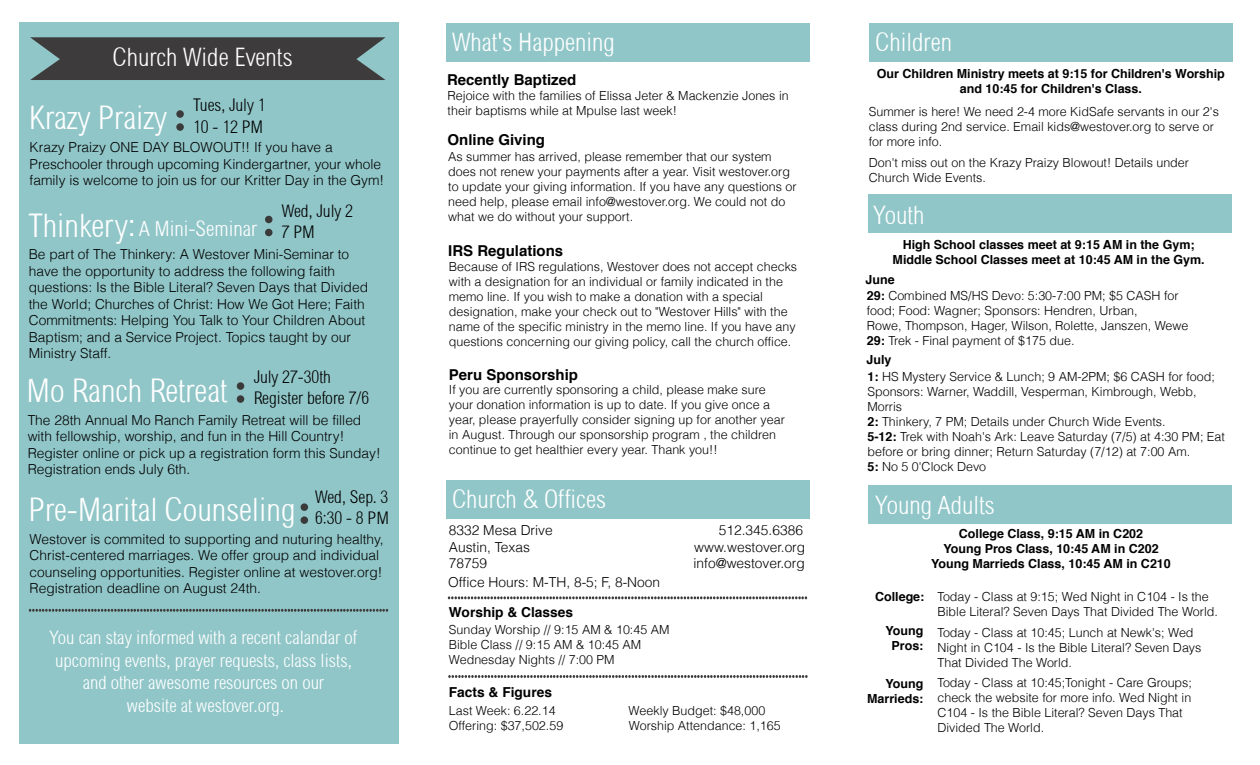
<style>
.page{position:relative;width:1260px;height:765px;background:#fff}
.page>*{position:absolute;margin:0;border:0;box-sizing:border-box;transform-origin:0 0}
.t1{font:32.75px "Sertig";color:#fff}
.t2{font:25.62px "Sertig";color:#fff}
.t3{font:21.25px "Sertig";color:#fff}
.t4{font:18.75px/22.5px "Sertig";color:#fff;text-align:center}
.t5{font:17.5px/21px "Sertig";color:#000}
.t6{font:700 15px "Helvetica";color:#000}
.t7{font:300 13.75px/16.5px "Helvetica";color:#000}
.t8{font:700 13.75px "Helvetica";color:#000}
.t9{font:300 12.5px/15px "Helvetica";color:#000}
.t10{font:700 12.5px/15px "Helvetica";color:#000;text-align:center}
.s1{font-size:32.75px}
.s2{font-size:17.5px;color:#000}
.s3{font-weight:700}
</style>
<div class="page">
<div style="left:19px;top:22px;width:380px;height:722px;background:#91c6c8"></div>
<svg style="left:30px;top:37px;width:356px;height:43px"></svg>
<div style="left:176px;top:110px;width:8px;height:8px;background:#3b3a3a;border-radius:50%"></div>
<div style="left:176px;top:123px;width:8px;height:8px;background:#3b3a3a;border-radius:50%"></div>
<div style="left:265px;top:216px;width:8px;height:7px;background:#3b3a3a;border-radius:50%"></div>
<div style="left:265px;top:229px;width:8px;height:7px;background:#3b3a3a;border-radius:50%"></div>
<div style="left:237px;top:382px;width:7px;height:8px;background:#3b3a3a;border-radius:50%"></div>
<div style="left:237px;top:395px;width:7px;height:8px;background:#3b3a3a;border-radius:50%"></div>
<div style="left:301px;top:503px;width:7px;height:8px;background:#3b3a3a;border-radius:50%"></div>
<div style="left:301px;top:516px;width:7px;height:8px;background:#3b3a3a;border-radius:50%"></div>
<svg style="left:29px;top:609px;width:359px;height:3px"></svg>
<div style="left:446px;top:23px;width:363px;height:38px;background:#91c6c8"></div>
<div style="left:869px;top:23px;width:363px;height:38px;background:#91c6c8"></div>
<div style="left:868px;top:195px;width:363px;height:38px;background:#91c6c8"></div>
<div style="left:869px;top:485px;width:363px;height:39px;background:#91c6c8"></div>
<div style="left:446px;top:480px;width:363px;height:39px;background:#91c6c8"></div>
<svg style="left:448px;top:596px;width:359px;height:3px"></svg>
<svg style="left:448px;top:675px;width:360px;height:3px"></svg>
<h2 class="t2" style="left:112px;top:42px;width:182px">Church Wide Events</h2>
<h1 class="t1" style="left:29px;top:98px;width:140px">Krazy Praizy</h1>
<h3 class="t5" style="left:193px;top:95px;width:74px">Tues, July 1<br>10 - 12 PM</h3>
<p class="t7" style="left:30px;top:139px;width:356px">Krazy Praizy ONE DAY BLOWOUT!! If you have a<br>Preschooler through upcoming Kindergartner, your whole family is welcome to join us for our Kritter Day in the Gym!</p>
<h3 class="t5" style="left:282px;top:200px;width:73px">Wed, July 2</h3>
<h3 class="t3" style="left:29px;top:216px;width:288px"><span class="s1">Thinkery:</span> A Mini-Seminar <span class="s2">7 PM</span></h3>
<p class="t7" style="left:29px;top:246px;width:341px">Be part of The Thinkery: A Westover Mini-Seminar to have the opportunity to address the following faith questions: Is the Bible Literal? Seven Days that Divided the World; Churches of Christ: How We Got Here; Faith Commitments: Helping You Talk to Your Children About Baptism; and a Service Project. Topics taught by our Ministry Staff.</p>
<h1 class="t1" style="left:26px;top:371px;width:202px">Mo Ranch Retreat</h1>
<h3 class="t5" style="left:254px;top:367px;width:117px">July 27-30th<br>Register before 7/6</h3>
<p class="t7" style="left:28px;top:411px;width:355px">The 28th Annual Mo Ranch Family Retreat will be filled with fellowship, worship, and fun in the Hill Country!<br>Register online or pick up a registration form this Sunday!<br>Registration ends July 6th.</p>
<h1 class="t1" style="left:29px;top:490px;width:268px">Pre-Marital Counseling</h1>
<h3 class="t5" style="left:315px;top:486px;width:76px">Wed, Sep. 3<br>6:30 - 8 PM</h3>
<p class="t7" style="left:30px;top:531px;width:356px">Westover is commited to supporting and nuturing healthy, Christ-centered marriages. We offer group and individual counseling opportunities. Register online at westover.org!<br>Registration deadline on August 24th.</p>
<h3 class="t4" style="left:49px;top:627px;width:309px">You can stay informed with a recent calandar of upcoming events, prayer requests, class lists, and other awesome resources on our<br>website at westover.org.</h3>
<h2 class="t2" style="left:452px;top:27px;width:164px">What's Happening</h2>
<h2 class="t2" style="left:875px;top:27px;width:78px">Children</h2>
<p class="t6" style="left:447px;top:68px;width:131px">Recently Baptized</p>
<p class="t9" style="left:448px;top:88px;width:343px">Rejoice with the families of Elissa Jeter &amp; Mackenzie Jones in their baptisms while at Mpulse last week!</p>
<p class="t6" style="left:448px;top:128px;width:99px">Online Giving</p>
<p class="t9" style="left:448px;top:149px;width:350px">As summer has arrived, please remember that our system does not renew your payments after a year. Visit westover.org to update your giving information. If you have any questions or need help, please email info@westover.org. We could not do what we do without your support.</p>
<p class="t6" style="left:448px;top:238px;width:117px">IRS Regulations</p>
<p class="t9" style="left:449px;top:259px;width:350px">Because of IRS regulations, Westover does not accept checks with a designation for an individual or family indicated in the memo line. If you wish to make a donation with a special designation, make your check out to "Westover Hills" with the name of the specific ministry in the memo line. If you have any questions concerning our giving policy, call the church office.</p>
<p class="t6" style="left:449px;top:362px;width:131px">Peru Sponsorship</p>
<p class="t9" style="left:449px;top:382px;width:337px">If you are currently sponsoring a child, please make sure your donation information is up to date. If you give once a year, please prayerfully consider signing up for another year in August. Through our sponsorship program , the children continue to get healthier every year. Thank you!!</p>
<p class="t10" style="left:877px;top:67px;width:349px">Our Children Ministry meets at 9:15 for Children's Worship and 10:45 for Children's Class.</p>
<p class="t9" style="left:869px;top:104px;width:352px">Summer is here! We need 2-4 more KidSafe servants in our 2's class during 2nd service. Email kids@westover.org to serve or for more info.</p>
<p class="t9" style="left:869px;top:155px;width:322px">Don't miss out on the Krazy Praizy Blowout! Details under<br>Church Wide Events.</p>
<h2 class="t2" style="left:873px;top:200px;width:53px">Youth</h2>
<p class="t10" style="left:893px;top:237px;width:314px">High School classes meet at 9:15 AM in the Gym;<br>Middle School Classes meet at 10:45 AM in the Gym.</p>
<p class="t10" style="left:866px;top:272px;width:31px">June</p>
<p class="t9" style="left:867px;top:288px;width:323px"><span class="s3">29:</span> Combined MS/HS Devo: 5:30-7:00 PM; $5 CASH for food; Food: Wagner; Sponsors: Hendren, Urban,<br>Rowe, Thompson, Hager, Wilson, Rolette, Janszen, Wewe <span class="s3">29:</span> Trek - Final payment of $175 due.</p>
<p class="t9" style="left:867px;top:369px;width:359px"><span class="s3">1:</span> HS Mystery Service &amp; Lunch; 9 AM-2PM; $6 CASH for food; Sponsors: Warner, Waddill, Vesperman, Kimbrough, Webb, Morris<br><span class="s3">2:</span> Thinkery, 7 PM; Details under Church Wide Events.<br><span class="s3">5-12:</span> Trek with Noah's Ark: Leave Saturday (7/5) at 4:30 PM; Eat before or bring dinner; Return Saturday (7/12) at 7:00 Am.<br><span class="s3">5:</span> No 5 0'Clock Devo</p>
<p class="t10" style="left:867px;top:353px;width:27px">July</p>
<h2 class="t2" style="left:452px;top:484px;width:156px">Church &amp; Offices</h2>
<h2 class="t2" style="left:875px;top:490px;width:121px">Young Adults</h2>
<p class="t7" style="left:449px;top:522px;width:105px">8332 Mesa Drive</p>
<p class="t7" style="left:719px;top:522px;width:86px">512.345.6386</p>
<p class="t7" style="left:449px;top:538px;width:83px">Austin, Texas</p>
<p class="t7" style="left:694px;top:538px;width:113px">www.westover.org</p>
<p class="t7" style="left:449px;top:555px;width:40px">78759</p>
<p class="t7" style="left:694px;top:555px;width:113px">info@westover.org</p>
<p class="t7" style="left:448px;top:574px;width:213px">Office Hours: M-TH, 8-5; F, 8-Noon</p>
<p class="t8" style="left:449px;top:601px;width:126px">Worship &amp; Classes</p>
<p class="t9" style="left:449px;top:622px;width:222px">Sunday Worship // 9:15 AM &amp; 10:45 AM<br>Bible Class // 9:15 AM &amp; 10:45 AM<br>Wednesday Nights // 7:00 PM</p>
<p class="t8" style="left:449px;top:681px;width:105px">Facts &amp; Figures</p>
<p class="t9" style="left:449px;top:703px;width:108px">Last Week: 6.22.14</p>
<p class="t9" style="left:629px;top:703px;width:138px">Weekly Budget: $48,000</p>
<p class="t9" style="left:449px;top:718px;width:116px">Offering: $37,502.59</p>
<p class="t9" style="left:629px;top:718px;width:153px">Worship Attendance: 1,165</p>
<p class="t10" style="left:931px;top:527px;width:241px">College Class, 9:15 AM in C202<br>Young Pros Class, 10:45 AM in C202<br>Young Marrieds Class, 10:45 AM in C210</p>
<p class="t10" style="left:875px;top:589px;width:51px">College:</p>
<p class="t10" style="left:886px;top:623px;width:39px">Young<br>Pros:</p>
<p class="t10" style="left:867px;top:676px;width:58px;text-align:right">Young<br>Marrieds:</p>
<p class="t9" style="left:937px;top:589px;width:282px">Today - Class at 9:15; Wed Night in C104 - Is the<br>Bible Literal? Seven Days That Divided The World.</p>
<p class="t9" style="left:937px;top:625px;width:265px">Today - Class at 10:45; Lunch at Newk's; Wed<br>Night in C104 - Is the Bible Literal? Seven Days<br>That Divided The World.</p>
<p class="t9" style="left:937px;top:675px;width:256px">Today - Class at 10:45;Tonight - Care Groups; check the website for more info. Wed Night in C104 - Is the Bible Literal? Seven Days That Divided The World.</p>
</div>
